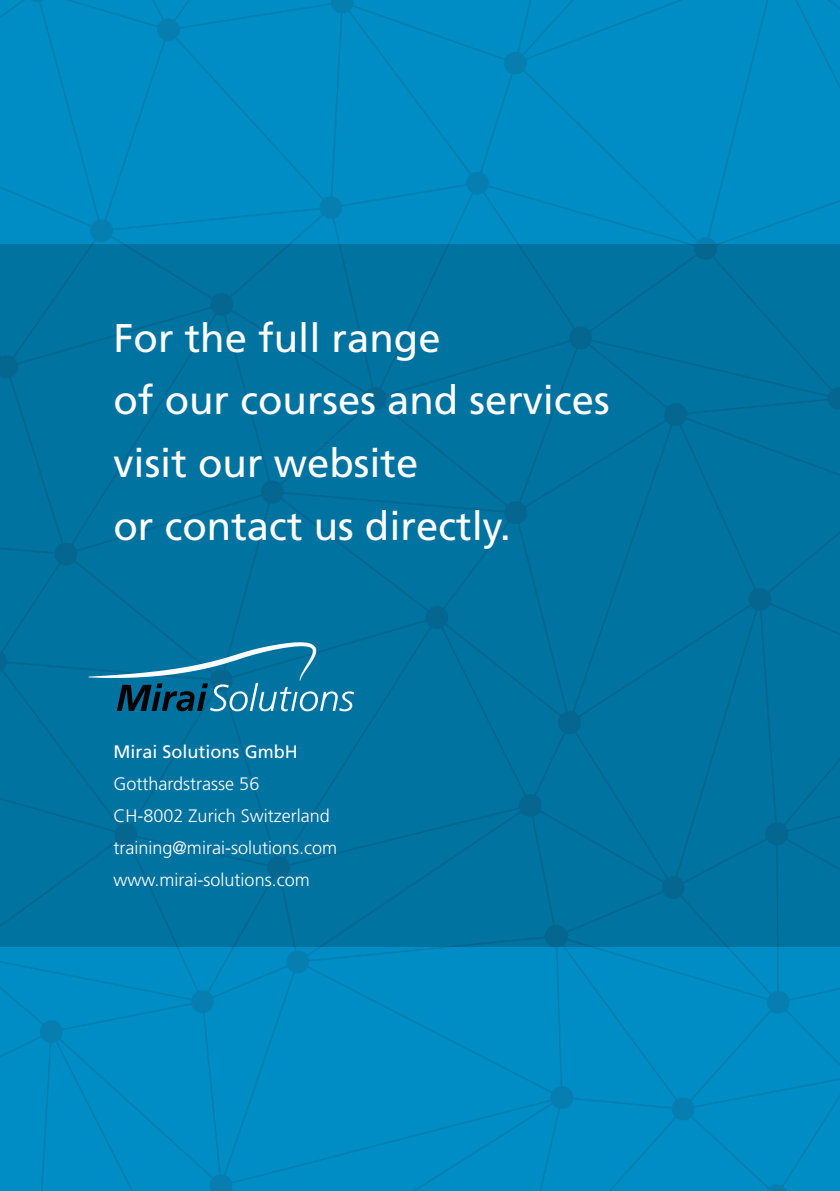
<style>
.page{position:relative;width:840px;height:1191px;background:#fff}
.page>*{position:absolute;margin:0;border:0;box-sizing:border-box;transform-origin:0 0}
.t1{font:40px/62.6px "Frutiger LT Std";color:#fff}
.t2{font:300 18px/32px "Frutiger LT Std";color:#fff}
.t3{font:18px "Frutiger LT Std";color:#fff}
</style>
<div class="page">
<div style="left:0;top:0;width:839px;height:1191px;background:#008dc6"></div>
<div style="left:0;top:244px;width:839px;height:703px;background:#0073a1"></div>
<svg style="left:88px;top:642px;width:266px;height:69px"></svg>
<h1 class="t1" style="left:113px;top:306px;width:497px">For the full range<br>of our courses and services visit our website<br>or contact us directly.</h1>
<p class="t3" style="left:113px;top:741px;width:186px">Mirai Solutions GmbH</p>
<p class="t2" style="left:113px;top:768px;width:225px">Gotthardstrasse 56<br>CH-8002 Zurich Switzerland training@mirai-solutions.com www.mirai-solutions.com</p>
</div>
